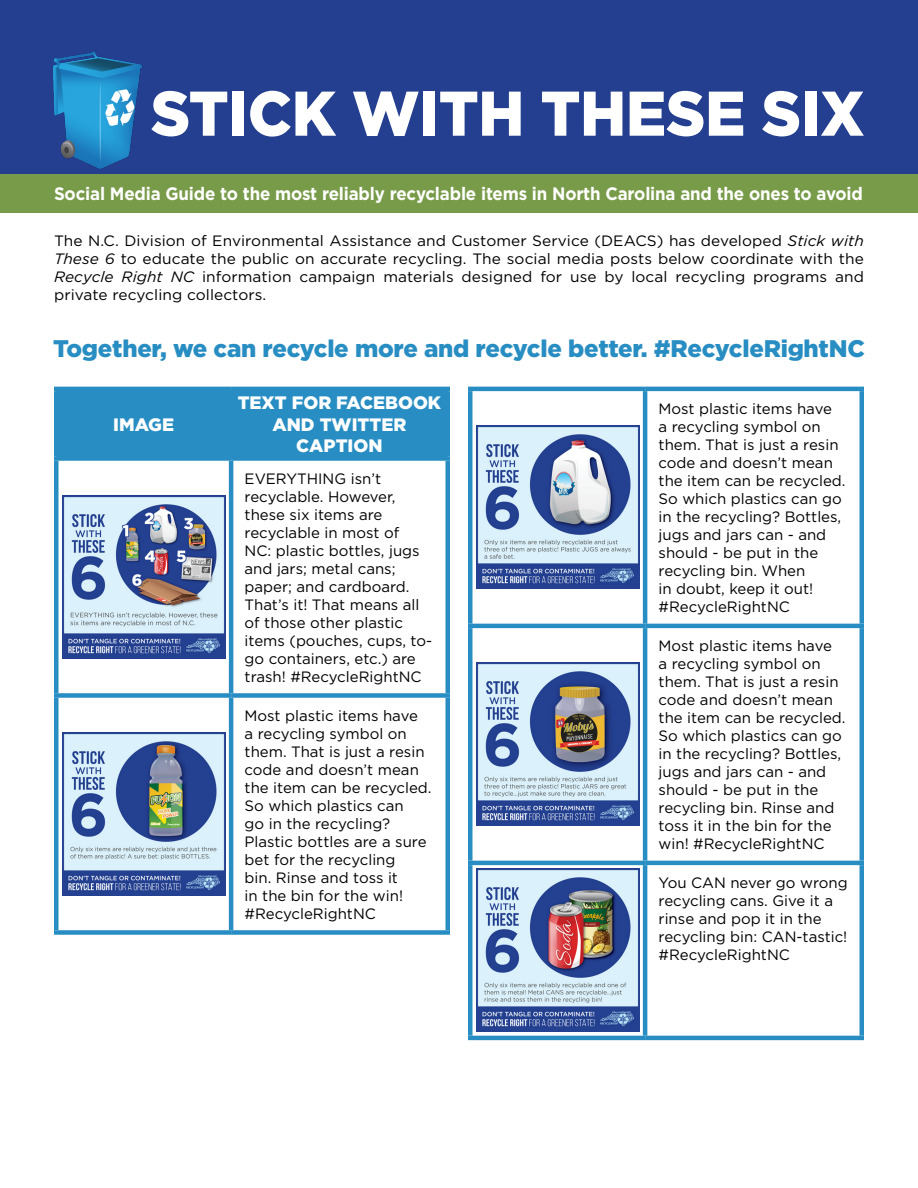
<style>
.page{position:relative;width:918px;height:1188px;background:#fff}
.page>*{position:absolute;margin:0;border:0;box-sizing:border-box;transform-origin:0 0}
.t1{font:900 63px "Gotham";letter-spacing:-.005em;color:#fff;scale:.96 1}
.t2{font:900 24px "Gotham";letter-spacing:-.01em;color:#278dc2}
.t3{font:700 18px "Gotham";letter-spacing:-.01em;color:#fff;scale:.94 1}
.t4{font:900 18px/21.6px "Gotham";color:#fff;text-align:center}
.t5{font:15px/18px "Gotham";color:#000}
.s1{font-style:italic}
</style>
<div class="page">
<div style="left:58px;top:391px;width:388px;height:65px;background:#278dc2"></div>
<hr style="left:54px;top:387px;width:177px;height:4px;background:#278dc2">
<hr style="left:54px;top:391px;width:4px;height:65px;background:#278dc2">
<hr style="left:231px;top:387px;width:219px;height:4px;background:#278dc2">
<hr style="left:229px;top:391px;width:4px;height:65px;background:#278dc2">
<hr style="left:446px;top:391px;width:4px;height:65px;background:#278dc2">
<div style="left:54px;top:456px;width:177px;height:5px;background:#278dc2"></div>
<hr style="left:54px;top:461px;width:4px;height:232px;background:#278dc2">
<div style="left:231px;top:456px;width:219px;height:5px;background:#278dc2"></div>
<hr style="left:229px;top:461px;width:4px;height:232px;background:#278dc2">
<hr style="left:446px;top:461px;width:4px;height:232px;background:#278dc2">
<div style="left:54px;top:693px;width:177px;height:5px;background:#278dc2"></div>
<hr style="left:54px;top:698px;width:4px;height:232px;background:#278dc2">
<div style="left:231px;top:693px;width:219px;height:5px;background:#278dc2"></div>
<hr style="left:229px;top:698px;width:4px;height:232px;background:#278dc2">
<hr style="left:446px;top:698px;width:4px;height:232px;background:#278dc2">
<div style="left:54px;top:930px;width:177px;height:5px;background:#278dc2"></div>
<div style="left:231px;top:930px;width:219px;height:5px;background:#278dc2"></div>
<img style="left:62px;top:495px;width:163px;height:164px">
<img style="left:62px;top:732px;width:163px;height:164px">
<hr style="left:468px;top:387px;width:177px;height:4px;background:#278dc2">
<hr style="left:468px;top:391px;width:4px;height:233px;background:#278dc2">
<hr style="left:645px;top:387px;width:219px;height:4px;background:#278dc2">
<hr style="left:643px;top:391px;width:4px;height:233px;background:#278dc2">
<hr style="left:860px;top:391px;width:4px;height:233px;background:#278dc2">
<hr style="left:468px;top:624px;width:177px;height:4px;background:#278dc2">
<hr style="left:468px;top:628px;width:4px;height:233px;background:#278dc2">
<hr style="left:645px;top:624px;width:219px;height:4px;background:#278dc2">
<hr style="left:643px;top:628px;width:4px;height:233px;background:#278dc2">
<hr style="left:860px;top:628px;width:4px;height:233px;background:#278dc2">
<hr style="left:468px;top:861px;width:177px;height:4px;background:#278dc2">
<hr style="left:468px;top:865px;width:4px;height:171px;background:#278dc2">
<hr style="left:645px;top:861px;width:219px;height:4px;background:#278dc2">
<hr style="left:643px;top:865px;width:4px;height:171px;background:#278dc2">
<hr style="left:860px;top:865px;width:4px;height:171px;background:#278dc2">
<hr style="left:468px;top:1036px;width:177px;height:4px;background:#278dc2">
<hr style="left:645px;top:1036px;width:219px;height:4px;background:#278dc2">
<img style="left:476px;top:426px;width:163px;height:163px">
<img style="left:476px;top:663px;width:163px;height:163px">
<img style="left:476px;top:869px;width:163px;height:163px">
<div style="left:0;top:0;width:918px;height:211px;background:#243f8f"></div>
<div style="left:0;top:174px;width:918px;height:38px;background:#789b49"></div>
<img style="left:52px;top:51px;width:91px;height:118px">
<h1 class="t1" style="left:151px;top:70px;width:745px">STICK WITH THESE SIX</h1>
<p class="t3" style="left:54px;top:182px;width:862px">Social Media Guide to the most reliably recyclable items in North Carolina and the ones to avoid</p>
<p class="t5" style="left:54px;top:231px;width:812px;text-align:justify">The N.C. Division of Environmental Assistance and Customer Service (DEACS) has developed <span class="s1">Stick with These 6</span> to educate the public on accurate recycling. The social media posts below coordinate with the <span class="s1">Recycle Right NC</span> information campaign materials designed for use by local recycling programs and private recycling collectors.</p>
<h2 class="t2" style="left:53px;top:332px;width:813px">Together, we can recycle more and recycle better. #RecycleRightNC</h2>
<p class="t4" style="left:113px;top:414px;width:62px">IMAGE</p>
<p class="t4" style="left:238px;top:392px;width:205px">TEXT FOR FACEBOOK<br>AND TWITTER<br>CAPTION</p>
<p class="t5" style="left:245px;top:469px;width:189px">EVERYTHING isn’t recyclable. However, these six items are recyclable in most of<br>NC: plastic bottles, jugs and jars; metal cans; paper; and cardboard.<br>That’s it! That means all of those other plastic items (pouches, cups, to&shy;go containers, etc.) are trash! #RecycleRightNC</p>
<p class="t5" style="left:245px;top:706px;width:188px">Most plastic items have<br>a recycling symbol on them. That is just a resin code and doesn’t mean the item can be recycled.<br>So which plastics can<br>go in the recycling?<br>Plastic bottles are a sure bet for the recycling<br>bin. Rinse and toss it<br>in the bin for the win! #RecycleRightNC</p>
<p class="t5" style="left:659px;top:400px;width:188px">Most plastic items have<br>a recycling symbol on them. That is just a resin code and doesn’t mean the item can be recycled.<br>So which plastics can go in the recycling? Bottles, jugs and jars can - and should - be put in the recycling bin. When<br>in doubt, keep it out! #RecycleRightNC</p>
<p class="t5" style="left:659px;top:637px;width:188px">Most plastic items have<br>a recycling symbol on them. That is just a resin code and doesn’t mean the item can be recycled.<br>So which plastics can go in the recycling? Bottles, jugs and jars can - and should - be put in the recycling bin. Rinse and toss it in the bin for the win! #RecycleRightNC</p>
<p class="t5" style="left:659px;top:874px;width:191px">You CAN never go wrong recycling cans. Give it a rinse and pop it in the recycling bin: CAN-tastic! #RecycleRightNC</p>
</div>
